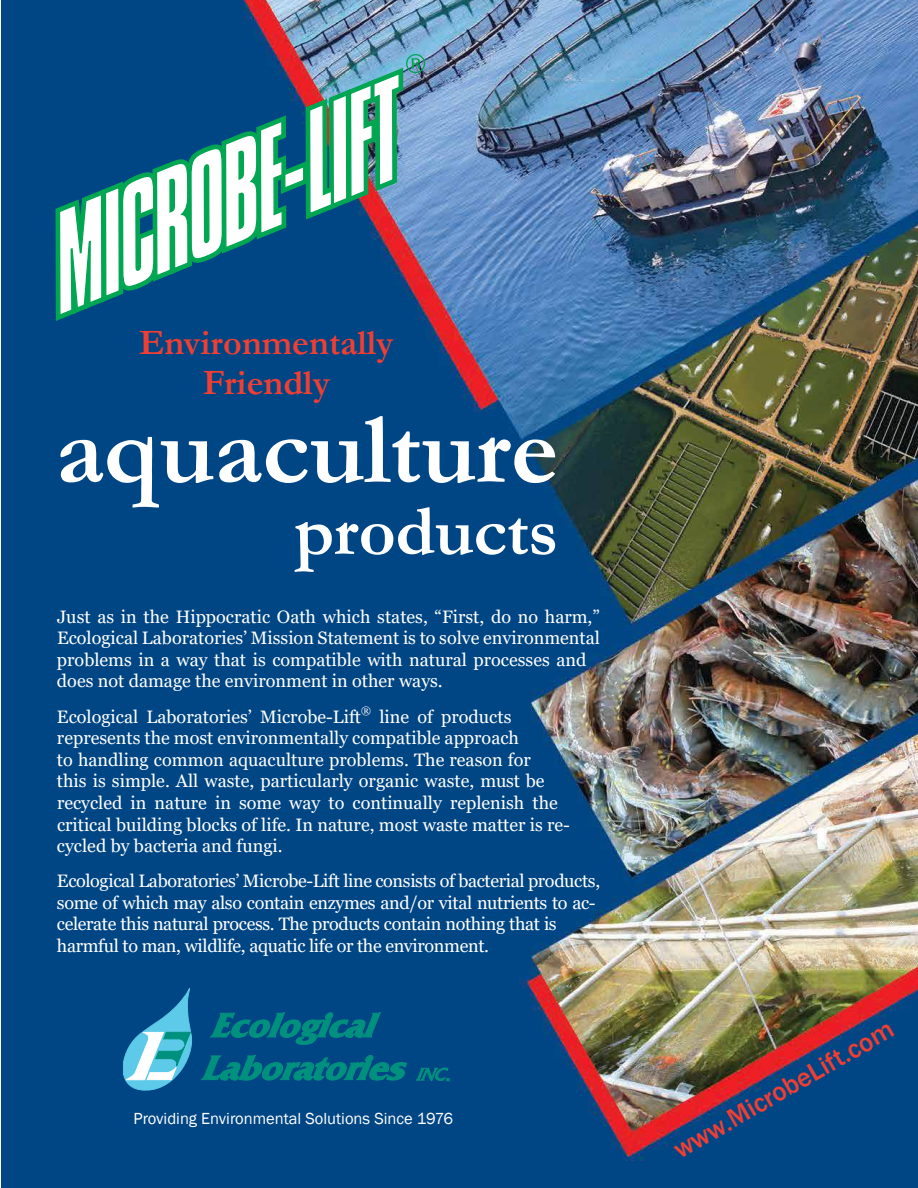
<style>
.page{position:relative;width:918px;height:1188px;background:#fff}
.page>*{position:absolute;margin:0;border:0;box-sizing:border-box;transform-origin:0 0}
.t1{font:700 102px "Garamond";letter-spacing:-.01em;color:#fff}
.t2{font:700 72px "Garamond";letter-spacing:-.01em;color:#fff}
.t3{font:700 36px/40.5px "Garamond";color:#ef3e33;text-align:center}
.t4{font:500 27px "Franklin Gothic";color:#ef3e33}
.t5{font:22.65px "Arial";color:#00907e}
.t6{font:18px/21.6px "Georgia";color:#fff}
.t7{font:18px/21.6px "Georgia";letter-spacing:-.02em;color:#fff}
.t8{font:16.5px "Franklin Gothic";color:#fff}
.t9{font:10.5px "Georgia";color:#fff}
</style>
<div class="page">
<img style="left:2px;top:0;width:916px;height:1188px">
<svg style="left:56px;top:54px;width:369px;height:267px"></svg>
<svg style="left:123px;top:989px;width:72px;height:101px;background:#4192b8"></svg>
<svg style="left:201px;top:1055px;width:206px;height:25px;background:#006c80"></svg>
<svg style="left:211px;top:1013px;width:169px;height:31px;background:#006681"></svg>
<svg style="left:416px;top:1068px;width:33px;height:13px"></svg>
<h3 class="t3" style="left:139px;top:322px;width:256px">Environmentally<br>Friendly</h3>
<h1 class="t1" style="left:56px;top:381px;width:505px">aquaculture</h1>
<h2 class="t2" style="left:295px;top:482px;width:265px">products</h2>
<p class="t6" style="left:57px;top:606px;width:545px">Just as in the Hippocratic Oath which states, “First, do no harm,” Ecological Laboratories’ Mission Statement is to solve environmental problems in a way that is compatible with natural processes and does not damage the environment in other ways.</p>
<p class="t6" style="left:57px;top:706px;width:306px">Ecological Laboratories’ Microbe-Lift</p>
<p class="t9" style="left:361px;top:704px;width:11px">®</p>
<p class="t6" style="left:57px;top:706px;width:514px;text-indent:322px">line of products represents the most environmentally compatible approach<br>to handling common aquaculture problems. The reason for<br>this is simple. All waste, particularly organic waste, must be recycled in nature in some way to continually replenish the critical building blocks of life. In nature, most waste matter is re&shy;cycled by bacteria and fungi.</p>
<p class="t7" style="left:57px;top:871px;width:545px">Ecological Laboratories’ Microbe-Lift line consists of bacterial products, some of which may also contain enzymes and/or vital nutrients to ac&shy;celerate this natural process. The products contain nothing that is harmful to man, wildlife, aquatic life or the environment.</p>
<p class="t5" style="left:445px;top:1057px;width:8px">.</p>
<p class="t8" style="left:134px;top:1108px;width:321px">Providing Environmental Solutions Since 1976</p>
<h3 class="t4" style="left:667px;top:1137px;width:251px;rotate:-30deg">www.MicrobeLift.com</h3>
</div>
